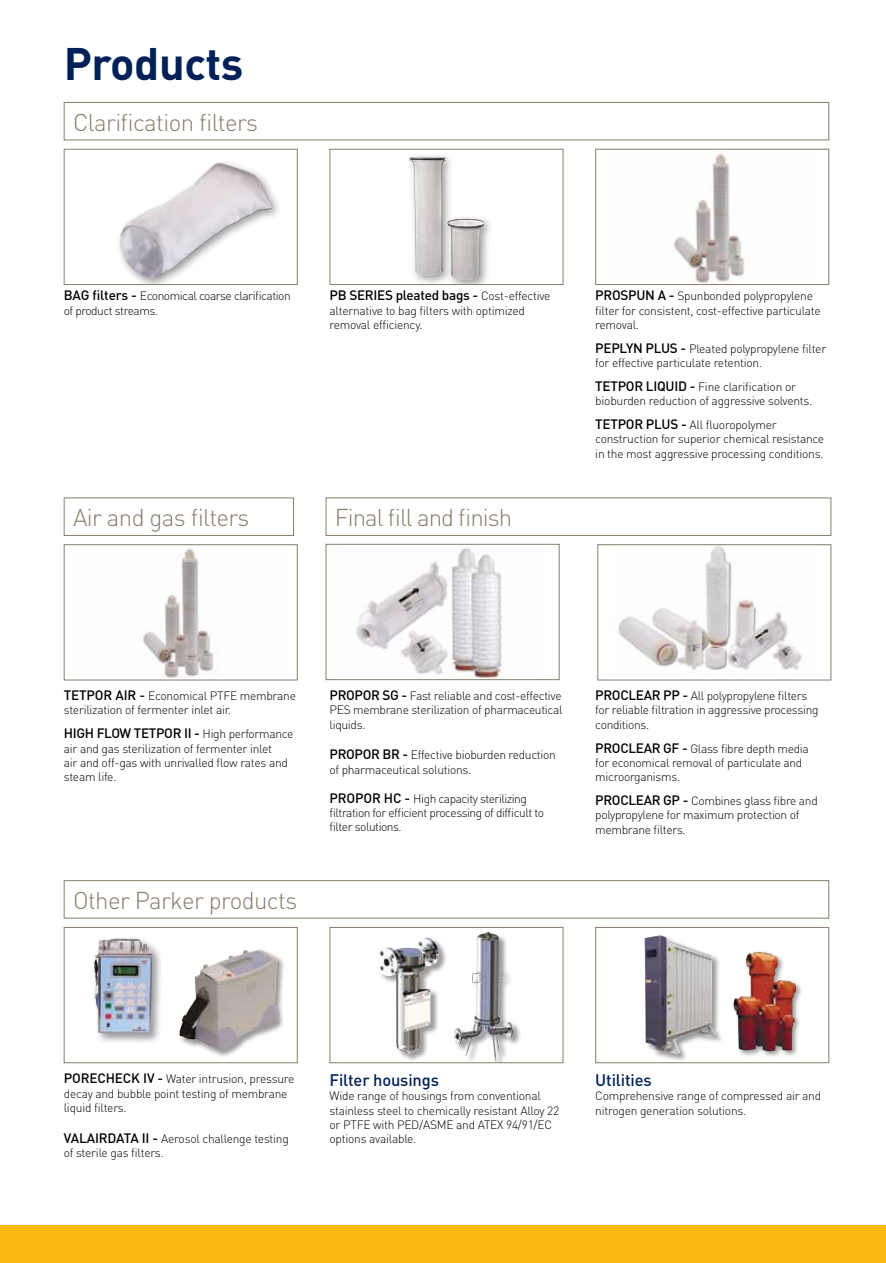
<style>
.page{position:relative;width:886px;height:1263px;background:#fff}
.page>*{position:absolute;margin:0;border:0;box-sizing:border-box;transform-origin:0 0}
.t1{font:700 45px "DIN";letter-spacing:-.01em;color:#002157}
.t2{font:300 24px "DIN";letter-spacing:-.025em;color:#887d6c}
.t3{font:500 16.5px "DIN";letter-spacing:-.01em;color:#002157}
.t4{font:500 13.5px "DIN";letter-spacing:-.025em;color:#000}
.t5{font:300 12px/14.4px "DIN";letter-spacing:-.02em;color:#000}
.t6{font:300 12px/14.4px "DIN";letter-spacing:-.04em;color:#000}
.s1{font-weight:500;font-size:13.5px}
.s2{font-weight:300;font-size:12px}
</style>
<div class="page">
<div style="left:0;top:1225px;width:886px;height:38px;background:#fdb913"></div>
<div style="left:116px;top:158px;width:166px;height:127px;background:#000;opacity:.4"></div>
<img style="left:201px;top:163px;width:17px;height:14px">
<div style="left:64px;top:149px;width:234px;height:136px;border:1px solid #887d6e"></div>
<div style="left:405px;top:152px;width:90px;height:133px;background:#000;opacity:.4"></div>
<img style="left:410px;top:158px;width:74px;height:122px">
<div style="left:330px;top:149px;width:233px;height:136px;border:1px solid #887d6e"></div>
<img style="left:674px;top:153px;width:71px;height:130px">
<div style="left:595px;top:149px;width:234px;height:136px;border:1px solid #887d6e"></div>
<div style="left:64px;top:102px;width:765px;height:38px;border:1px solid #887d6c"></div>
<div style="left:91px;top:936px;width:72px;height:108px;background:#000;opacity:.4"></div>
<img style="left:94px;top:938px;width:56px;height:95px">
<div style="left:64px;top:927px;width:234px;height:136px;border:1px solid #887d6e"></div>
<div style="left:454px;top:932px;width:68px;height:131px;background:#000;opacity:.4"></div>
<img style="left:455px;top:932px;width:32px;height:100px">
<div style="left:330px;top:927px;width:233px;height:136px;border:1px solid #887d6e"></div>
<div style="left:644px;top:935px;width:81px;height:127px;background:#000;opacity:.4"></div>
<img style="left:644px;top:935px;width:73px;height:119px">
<div style="left:595px;top:927px;width:234px;height:136px;border:1px solid #887d6e"></div>
<div style="left:64px;top:880px;width:765px;height:38px;border:1px solid #887d6c"></div>
<img style="left:143px;top:548px;width:71px;height:130px">
<div style="left:64px;top:544px;width:234px;height:136px;border:1px solid #887d6e"></div>
<img style="left:356px;top:548px;width:147px;height:130px">
<div style="left:326px;top:544px;width:234px;height:136px;border:1px solid #887d6e"></div>
<div style="left:64px;top:497px;width:230px;height:39px;border:1px solid #887d6c"></div>
<img style="left:618px;top:546px;width:184px;height:128px">
<div style="left:597px;top:544px;width:234px;height:136px;border:1px solid #887d6e"></div>
<div style="left:326px;top:497px;width:505px;height:39px;border:1px solid #887d6c"></div>
<div style="left:179px;top:949px;width:107px;height:109px;background:#000;opacity:.4"></div>
<img style="left:179px;top:949px;width:98px;height:101px">
<div style="left:376px;top:937px;width:71px;height:124px;background:#000;opacity:.4"></div>
<img style="left:376px;top:937px;width:63px;height:116px">
<div style="left:732px;top:950px;width:72px;height:109px;background:#000;opacity:.4"></div>
<img style="left:733px;top:952px;width:63px;height:99px">
<h1 class="t1" style="left:64px;top:34px;width:181px">Products</h1>
<h2 class="t2" style="left:73px;top:107px;width:186px">Clarification filters</h2>
<p class="t6" style="left:64px;top:289px;width:229px"><span class="s1">BAG filters -</span> Economical coarse clarification of product streams.</p>
<p class="t4" style="left:330px;top:287px;width:222px">PB SERIES pleated bags - <span class="s2">Cost-effective</span></p>
<p class="t5" style="left:330px;top:303px;width:197px">alternative to bag filters with optimized removal efficiency.</p>
<h2 class="t2" style="left:73px;top:503px;width:178px">Air and gas filters</h2>
<h2 class="t2" style="left:335px;top:503px;width:179px">Final fill and finish</h2>
<p class="t5" style="left:595px;top:289px;width:227px"><span class="s1">PROSPUN A -</span> Spunbonded polypropylene filter for consistent, cost-effective particulate removal.</p>
<p class="t5" style="left:595px;top:341px;width:232px"><span class="s1">PEPLYN PLUS -</span> Pleated polypropylene filter for effective particulate retention.</p>
<p class="t5" style="left:595px;top:379px;width:219px"><span class="s1">TETPOR LIQUID -</span> Fine clarification or bioburden reduction of aggressive solvents.</p>
<p class="t5" style="left:595px;top:417px;width:230px"><span class="s1">TETPOR PLUS -</span> All fluoropolymer construction for superior chemical resistance in the most aggressive processing conditions.</p>
<p class="t5" style="left:64px;top:688px;width:234px"><span class="s1">TETPOR AIR -</span> Economical PTFE membrane sterilization of fermenter inlet air.</p>
<p class="t4" style="left:64px;top:725px;width:231px">HIGH FLOW TETPOR II - <span class="s2">High performance</span></p>
<p class="t5" style="left:64px;top:741px;width:226px">air and gas sterilization of fermenter inlet air and off-gas with unrivalled flow rates and steam life.</p>
<h2 class="t2" style="left:73px;top:886px;width:226px">Other Parker products</h2>
<p class="t5" style="left:330px;top:688px;width:235px;text-align:justify"><span class="s1">PROPOR SG -</span> Fast reliable and cost-effective PES membrane sterilization of pharmaceutical liquids.</p>
<p class="t5" style="left:330px;top:748px;width:228px"><span class="s1">PROPOR BR -</span> Effective bioburden reduction of pharmaceutical solutions.</p>
<p class="t6" style="left:330px;top:791px;width:216px"><span class="s1">PROPOR HC -</span> High capacity sterilizing filtration for efficient processing of difficult to filter solutions.</p>
<p class="t5" style="left:595px;top:688px;width:225px"><span class="s1">PROCLEAR PP -</span> All polypropylene filters for reliable filtration in aggressive processing conditions.</p>
<p class="t5" style="left:595px;top:741px;width:215px"><span class="s1">PROCLEAR GF -</span> Glass fibre depth media for economical removal of particulate and microorganisms.</p>
<p class="t5" style="left:595px;top:793px;width:224px"><span class="s1">PROCLEAR GP -</span> Combines glass fibre and polypropylene for maximum protection of membrane filters.</p>
<p class="t5" style="left:64px;top:1071px;width:232px"><span class="s1">PORECHECK IV -</span> Water intrusion, pressure decay and bubble point testing of membrane liquid filters.</p>
<p class="t5" style="left:64px;top:1131px;width:227px"><span class="s1">VALAIRDATA II -</span> Aerosol challenge testing of sterile gas filters.</p>
<h3 class="t3" style="left:330px;top:1069px;width:111px">Filter housings</h3>
<p class="t5" style="left:330px;top:1088px;width:231px">Wide range of housings from conventional stainless steel to chemically resistant Alloy 22 or PTFE with PED/ASME and ATEX 94/91/EC options available.</p>
<h3 class="t3" style="left:595px;top:1069px;width:58px">Utilities</h3>
<p class="t5" style="left:595px;top:1088px;width:227px">Comprehensive range of compressed air and nitrogen generation solutions.</p>
</div>
